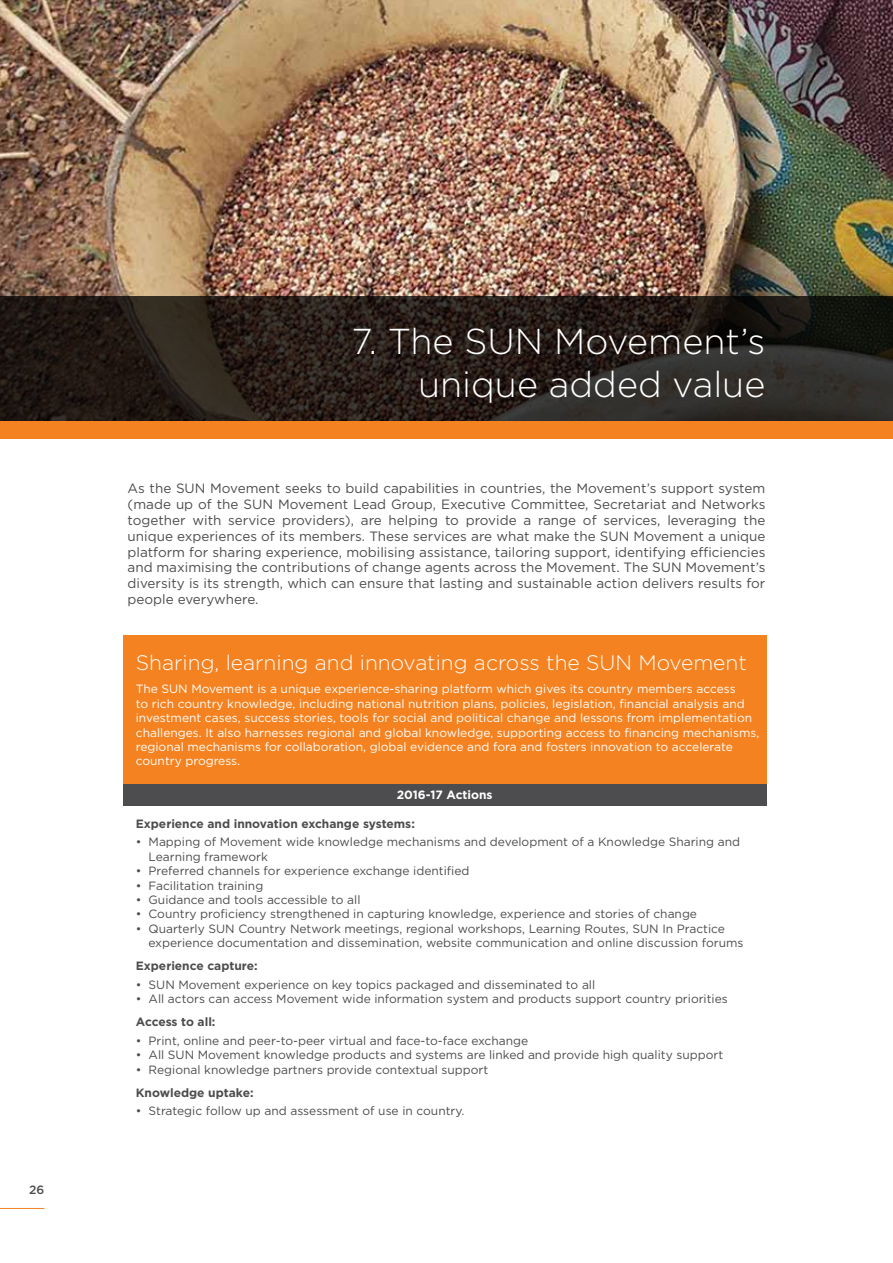
<style>
.page{position:relative;width:893px;height:1263px;background:#fff}
.page>*{position:absolute;margin:0;border:0;box-sizing:border-box;transform-origin:0 0}
.t1{font:300 36px/43.2px "Gotham";color:#fff;text-align:right}
.t2{font:300 21px "Gotham";color:#fff}
.t3{font:13.5px/15.9px "Gotham";color:#4d4d4f;text-align:justify}
.t4{font:12px/14.4px "Gotham";color:#4d4d4f}
.t5{font:12px/14.4px "Gotham";color:#fff}
.t6{font:700 12px "Gotham";color:#4d4d4f}
.t7{font:700 12px "Gotham";color:#fff}
.t8{font:500 12px "Gotham";color:#4d4d4f}
</style>
<div class="page">
<hr style="left:0;top:1208px;width:44px;height:1px;background:#f58220">
<img style="left:0;top:0;width:893px;height:296px">
<svg style="left:0;top:296px;width:893px;height:125px;background:#261f1a"></svg>
<div style="left:0;top:421px;width:893px;height:17px;background:#f58220"></div>
<div style="left:123px;top:635px;width:643px;height:149px;background:#f58220"></div>
<div style="left:123px;top:784px;width:643px;height:21px;background:#4d4d4f"></div>
<p class="t8" style="left:29px;top:1182px;width:17px">26</p>
<h1 class="t1" style="left:351px;top:319px;width:416px">7. The SUN Movement’s unique added value</h1>
<p class="t3" style="left:128px;top:480px;width:639px">As the SUN Movement seeks to build capabilities in countries, the Movement’s support system (made up of the SUN Movement Lead Group, Executive Committee, Secretariat and Networks together with service providers), are helping to provide a range of services, leveraging the unique experiences of its members. These services are what make the SUN Movement a unique platform for sharing experience, mobilising assistance, tailoring support, identifying efficiencies and maximising the contributions of change agents across the Movement. The SUN Movement’s diversity is its strength, which can ensure that lasting and sustainable action delivers results for people everywhere.</p>
<h2 class="t2" style="left:136px;top:650px;width:612px">Sharing, learning and innovating across the SUN Movement</h2>
<p class="t5" style="left:136px;top:682px;width:625px">The SUN Movement is a unique experience-sharing platform which gives its country members access<br>to rich country knowledge, including national nutrition plans, policies, legislation, financial analysis and investment cases, success stories, tools for social and political change and lessons from implementation challenges. It also harnesses regional and global knowledge, supporting access to financing mechanisms, regional mechanisms for collaboration, global evidence and fora and fosters innovation to accelerate country progress.</p>
<p class="t7" style="left:397px;top:787px;width:97px">2016-17 Actions</p>
<p class="t6" style="left:136px;top:816px;width:281px">Experience and innovation exchange systems:</p>
<p class="t4" style="left:149px;top:835px;width:593px;text-indent:-13px">• Mapping of Movement wide knowledge mechanisms and development of a Knowledge Sharing and<br>Learning framework</p>
<p class="t4" style="left:136px;top:863px;width:335px">• Preferred channels for experience exchange identified</p>
<p class="t4" style="left:136px;top:878px;width:129px">• Facilitation training</p>
<p class="t4" style="left:136px;top:892px;width:226px">• Guidance and tools accessible to all</p>
<p class="t4" style="left:136px;top:907px;width:563px">• Country proficiency strengthened in capturing knowledge, experience and stories of change</p>
<p class="t4" style="left:149px;top:921px;width:596px;text-indent:-13px">• Quarterly SUN Country Network meetings, regional workshops, Learning Routes, SUN In Practice experience documentation and dissemination, website communication and online discussion forums</p>
<p class="t6" style="left:136px;top:958px;width:123px">Experience capture:</p>
<p class="t4" style="left:136px;top:977px;width:461px">• SUN Movement experience on key topics packaged and disseminated to all</p>
<p class="t4" style="left:136px;top:991px;width:593px">• All actors can access Movement wide information system and products support country priorities</p>
<p class="t6" style="left:136px;top:1014px;width:81px">Access to all:</p>
<p class="t4" style="left:136px;top:1033px;width:394px">• Print, online and peer-to-peer virtual and face-to-face exchange</p>
<p class="t4" style="left:136px;top:1047px;width:589px">• All SUN Movement knowledge products and systems are linked and provide high quality support</p>
<p class="t4" style="left:136px;top:1062px;width:354px">• Regional knowledge partners provide contextual support</p>
<p class="t6" style="left:136px;top:1084px;width:119px">Knowledge uptake:</p>
<p class="t4" style="left:136px;top:1103px;width:330px">• Strategic follow up and assessment of use in country.</p>
</div>
